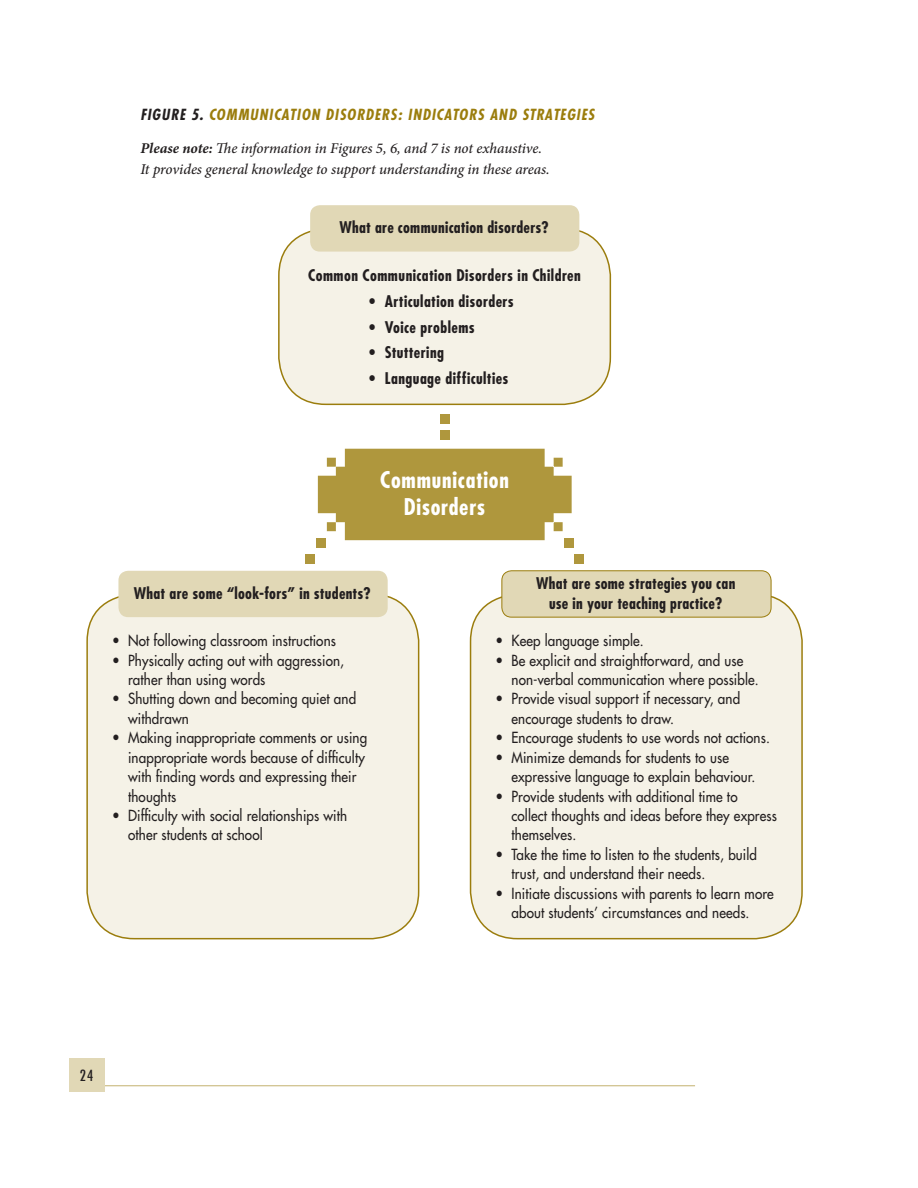
<style>
.page{position:relative;width:918px;height:1188px;background:#fff}
.page>*{position:absolute;margin:0;border:0;box-sizing:border-box;transform-origin:0 0}
.t1{font:700 condensed 22.35px/26.8px "Futura";letter-spacing:.035em;color:#fff;text-align:center}
.t2{font:700 condensed 15.75px/19.5px "Futura";letter-spacing:.02em;color:#231f20;text-align:center}
.t3{font:15px/19.5px "Futura";letter-spacing:.01em;color:#231f20;scale:.9 1}
.t4{font:italic 500 15px/20.9px "Minion Pro";letter-spacing:-.01em;color:#231f20}
.t5{font:italic 700 condensed 15px "Futura";letter-spacing:.07em;color:#9b7d0d}
.t6{font:500 condensed 15px "Futura";color:#231f20}
.s1{color:#231f20}
.s2{font-weight:700}
.s3{font-weight:400;font-stretch:normal}
</style>
<div class="page">
<hr style="left:69px;top:1085px;width:626px;height:1px;background:#c3b16e">
<div style="left:69px;top:1058px;width:35px;height:33px;background:#e1d8b6"></div>
<div style="left:471px;top:594px;width:331px;height:345px;background:#f5f2e7;border-radius:47px"></div>
<div style="left:502px;top:571px;width:269px;height:46px;background:#e1d8b6;border-radius:10px"></div>
<div style="left:502px;top:571px;width:269px;height:46px;border:1px solid #9b7d0d;border-radius:10px"></div>
<div style="left:87px;top:594px;width:332px;height:345px;background:#f5f2e7;border-radius:47px"></div>
<div style="left:118px;top:571px;width:270px;height:46px;background:#e1d8b6;border-radius:10px"></div>
<div style="left:279px;top:229px;width:331px;height:175px;background:#f5f2e7;border-radius:47px"></div>
<div style="left:310px;top:205px;width:269px;height:47px;background:#e1d8b6;border-radius:10px"></div>
<svg style="left:318px;top:449px;width:254px;height:91px;background:#b6a14f"></svg>
<div style="left:440px;top:430px;width:9px;height:9px;background:#af973d"></div>
<div style="left:440px;top:414px;width:9px;height:9px;background:#af973d"></div>
<div style="left:316px;top:538px;width:9px;height:9px;background:#af973d"></div>
<div style="left:306px;top:554px;width:9px;height:10px;background:#af973d"></div>
<div style="left:564px;top:538px;width:9px;height:10px;background:#af973d"></div>
<div style="left:575px;top:555px;width:9px;height:9px;background:#af973d"></div>
<p class="t5" style="left:140px;top:105px;width:456px"><span class="s1">FIGURE 5.</span> COMMUNICATION DISORDERS: INDICATORS AND STRATEGIES</p>
<p class="t4" style="left:140px;top:138px;width:411px"><span class="s2">Please note:</span> The information in Figures 5, 6, and 7 is not exhaustive.<br>It provides general knowledge to support understanding in these areas.</p>
<p class="t2" style="left:339px;top:218px;width:211px">What are communication disorders?</p>
<p class="t2" style="left:308px;top:266px;width:274px">Common Communication Disorders in Children</p>
<p class="t2" style="left:368px;top:291px;width:147px"><span class="s3">•</span> Articulation disorders</p>
<p class="t2" style="left:368px;top:317px;width:108px"><span class="s3">•</span> Voice problems</p>
<p class="t2" style="left:368px;top:343px;width:78px"><span class="s3">•</span> Stuttering</p>
<p class="t2" style="left:368px;top:368px;width:142px"><span class="s3">•</span> Language difficulties</p>
<h1 class="t1" style="left:380px;top:467px;width:130px">Communication<br>Disorders</h1>
<p class="t2" style="left:134px;top:583px;width:238px">What are some “look-fors” in students?</p>
<p class="t3" style="left:112px;top:631px;width:250px">• Not following classroom instructions</p>
<p class="t3" style="left:128px;top:650px;width:242px;text-indent:-16px">• Physically acting out with aggression, rather than using words</p>
<p class="t3" style="left:128px;top:689px;width:255px;text-indent:-16px">• Shutting down and becoming quiet and withdrawn</p>
<p class="t3" style="left:128px;top:728px;width:267px;text-indent:-16px">• Making inappropriate comments or using inappropriate words because of difficulty with finding words and expressing their thoughts</p>
<p class="t3" style="left:128px;top:806px;width:245px;text-indent:-16px">• Difficulty with social relationships with other students at school</p>
<p class="t2" style="left:536px;top:573px;width:201px">What are some strategies you can use in your teaching practice?</p>
<p class="t3" style="left:496px;top:631px;width:166px">• Keep language simple.</p>
<p class="t3" style="left:512px;top:650px;width:276px;text-indent:-16px">• Be explicit and straightforward, and use non-verbal communication where possible.</p>
<p class="t3" style="left:512px;top:689px;width:256px;text-indent:-16px">• Provide visual support if necessary, and encourage students to draw.</p>
<p class="t3" style="left:496px;top:728px;width:306px">• Encourage students to use words not actions.</p>
<p class="t3" style="left:512px;top:747px;width:272px;text-indent:-16px">• Minimize demands for students to use expressive language to explain behaviour.</p>
<p class="t3" style="left:512px;top:786px;width:297px;text-indent:-16px">• Provide students with additional time to collect thoughts and ideas before they express themselves.</p>
<p class="t3" style="left:512px;top:844px;width:274px;text-indent:-16px">• Take the time to listen to the students, build trust, and understand their needs.</p>
<p class="t3" style="left:496px;top:883px;width:311px;text-align:center">• Initiate discussions with parents to learn more about students’ circumstances and needs.</p>
<p class="t6" style="left:80px;top:1066px;width:15px">24</p>
</div>
